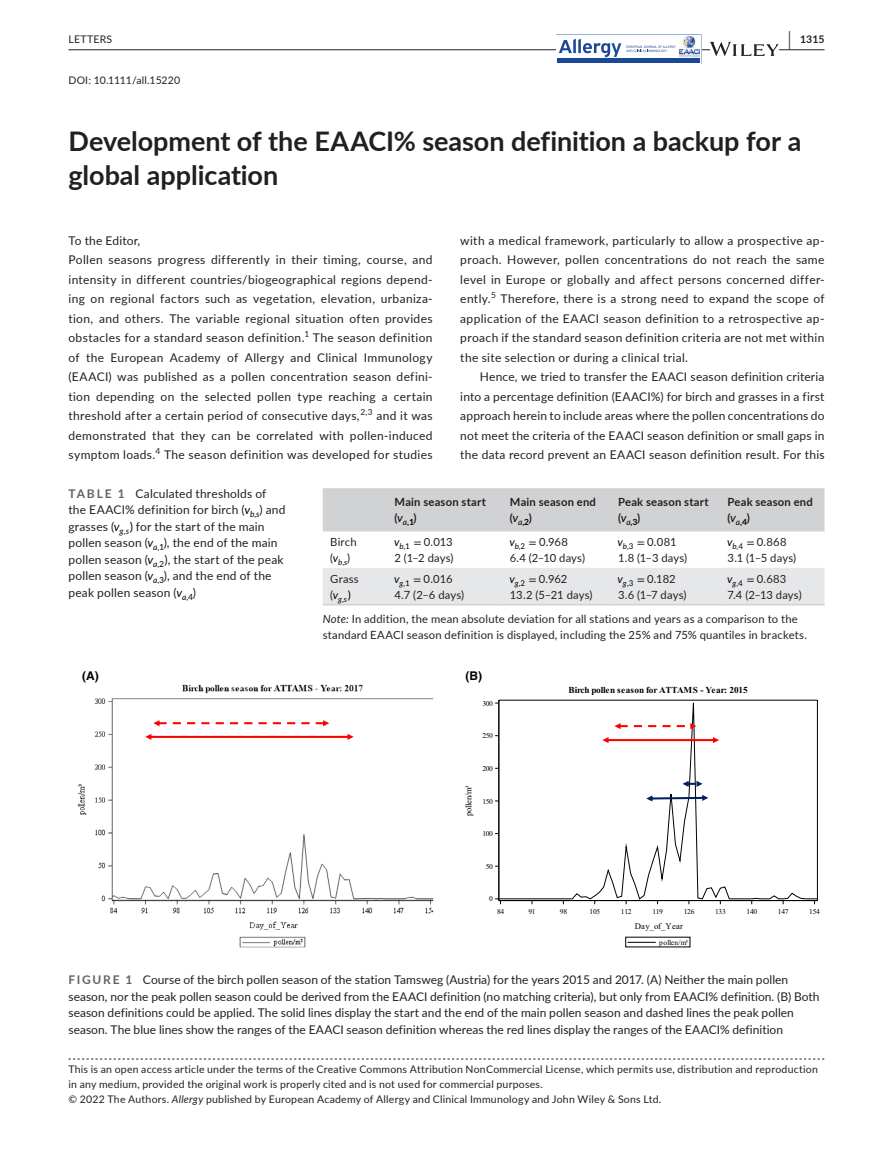
<style>
.page{position:relative;width:893px;height:1174px;background:#fff}
.page>*{position:absolute;margin:0;border:0;box-sizing:border-box;transform-origin:0 0}
.t1{font:700 27px/34.5px "Lato";color:#231f20}
.t2{font:12px/19.5px "Lato";letter-spacing:.015em;color:#231f20;text-align:justify}
.t3{font:700 12px "Helvetica";color:#000}
.t4{font:11.25px/15.8px "Lato";letter-spacing:.015em;color:#231f20}
.t5{font:700 11.25px/15.8px "Lato";letter-spacing:.02em;color:#231f20}
.t6{font:11.25px/15.8px "Lato";letter-spacing:-.005em;color:#231f20}
.t7{font:10.5px/15px "Lato";letter-spacing:.02em;color:#231f20}
.t8{font:700 10.5px "Lato";color:#231f20}
.t9{font:700 9.15px "Times New Roman";color:#000}
.t10{font:8.7px "Times New Roman";letter-spacing:-.04em;color:#000}
.t11{font:8.55px "Times New Roman";letter-spacing:.015em;color:#000}
.t12{font:8.4px "Lato";color:#231f20}
.t13{font:italic 7.95px "Lato";color:#000}
.t14{font:7.5px "Times New Roman";letter-spacing:-.04em;color:#000}
.t15{font:7.5px "Times New Roman";letter-spacing:-.015em;color:#000}
.s1{font-size:19.5px}
.s2{font-weight:700;color:#636366}
.s3{font-style:italic;color:#000}
.s4{color:#000}
.s5{font-weight:400;font-style:italic;font-size:12px;color:#000}
.s6{font-family:"STIX Math";color:#000}
.s7{font-style:normal}
.s8{font-style:italic}
</style>
<div class="page">
<hr style="left:68px;top:49px;width:756px;height:1px;background:#231f20">
<svg style="left:556px;top:34px;width:145px;height:29px"></svg>
<div style="left:558px;top:58px;width:142px;height:5px;background:#1b4896"></div>
<img style="left:679px;top:35px;width:22px;height:22px">
<svg style="left:710px;top:42px;width:69px;height:14px"></svg>
<svg style="left:68px;top:1058px;width:756px;height:1px"></svg>
<div style="left:323px;top:488px;width:501px;height:43px;background:#d1d2d4"></div>
<div style="left:323px;top:568px;width:501px;height:36px;background:#e6e7e9"></div>
<hr style="left:323px;top:604px;width:64px;height:1px;background:#d1d2d4">
<hr style="left:387px;top:604px;width:115px;height:1px;background:#d1d2d4">
<hr style="left:502px;top:604px;width:109px;height:1px;background:#d1d2d4">
<hr style="left:610px;top:604px;width:110px;height:1px;background:#d1d2d4">
<hr style="left:720px;top:604px;width:104px;height:1px;background:#d1d2d4">
<img style="left:77px;top:684px;width:357px;height:264px">
<svg style="left:495px;top:699px;width:323px;height:249px"></svg>
<svg style="left:500px;top:701px;width:317px;height:198px"></svg>
<hr style="left:817px;top:700px;width:1px;height:200px;background:#000">
<hr style="left:499px;top:700px;width:318px;height:1px;background:#000">
<hr style="left:499px;top:900px;width:318px;height:1px;background:#000">
<hr style="left:499px;top:700px;width:1px;height:200px;background:#000">
<svg style="left:495px;top:898px;width:6px;height:6px"></svg>
<div style="left:625px;top:937px;width:65px;height:10px;background:#fff"></div>
<svg style="left:628px;top:942px;width:27px;height:1px"></svg>
<svg style="left:145px;top:734px;width:209px;height:6px"></svg>
<svg style="left:153px;top:720px;width:176px;height:6px"></svg>
<svg style="left:646px;top:795px;width:62px;height:6px"></svg>
<svg style="left:682px;top:780px;width:20px;height:7px"></svg>
<svg style="left:614px;top:723px;width:82px;height:6px"></svg>
<svg style="left:602px;top:737px;width:117px;height:6px"></svg>
<p class="t7" style="left:68px;top:31px;width:45px">LETTERS</p>
<p class="t8" style="left:789px;top:31px;width:37px"><span class="s1">|</span> 1315</p>
<p class="t7" style="left:68px;top:72px;width:113px">DOI: 10.1111/all.15220</p>
<h1 class="t1" style="left:68px;top:123px;width:734px">Development of the EAACI% season definition a backup for a global application</h1>
<p class="t2" style="left:68px;top:230px;width:366px;text-align:left">To the Editor,<br>Pollen seasons progress differently in their timing, course, and intensity in different countries/biogeographical regions depend&shy;ing on regional factors such as vegetation, elevation, urbaniza&shy;tion, and others. The variable regional situation often provides obstacles for a standard season definition.</p>
<p class="t12" style="left:304px;top:328px;width:6px">1</p>
<p class="t2" style="left:68px;top:327px;width:366px;text-indent:244px">The season definition of the European Academy of Allergy and Clinical Immunology (EAACI) was published as a pollen concentration season defini&shy;tion depending on the selected pollen type reaching a certain threshold after a certain period of consecutive days,</p>
<p class="t12" style="left:360px;top:406px;width:14px">2,3</p>
<p class="t2" style="left:68px;top:405px;width:366px;text-indent:308px">and it was demonstrated that they can be correlated with pollen-induced symptom loads.</p>
<p class="t12" style="left:156px;top:445px;width:6px">4</p>
<p class="t2" style="left:164px;top:444px;width:270px">The season definition was developed for studies</p>
<p class="t2" style="left:460px;top:230px;width:366px">with a medical framework, particularly to allow a prospective ap&shy;proach. However, pollen concentrations do not reach the same level in Europe or globally and affect persons concerned differ&shy;ently.<sup>5</sup> Therefore, there is a strong need to expand the scope of application of the EAACI season definition to a retrospective ap&shy;proach if the standard season definition criteria are not met within the site selection or during a clinical trial.</p>
<p class="t2" style="left:460px;top:366px;width:366px;text-indent:20px">Hence, we tried to transfer the EAACI season definition criteria into a percentage definition (EAACI%) for birch and grasses in a first approach herein to include areas where the pollen concentrations do not meet the criteria of the EAACI season definition or small gaps in the data record prevent an EAACI season definition result. For this</p>
<p class="t2" style="left:68px;top:485px;width:219px;line-height:16.5px;text-align:left"><span class="s2">TABLE 1</span> Calculated thresholds of the EAACI% definition for birch (<span class="s3">v</span><sub>b</sub><sub>,</sub><sub>s</sub>) and grasses (<span class="s3">v</span><sub>g</sub><sub>,</sub><sub>s</sub><span class="s4">)</span> for the start of the main pollen season (<span class="s3">v</span><sub>a</sub><sub>,1</sub>), the end of the main pollen season (<span class="s3">v</span><sub>a</sub><sub>,2</sub> ), the start of the peak pollen season (<span class="s3">v</span><sub>a</sub><sub>,3</sub>), and the end of the peak pollen season (<span class="s3">v</span><sub>a</sub><sub>,4</sub>)</p>
<p class="t5" style="left:394px;top:494px;width:93px">Main season start (<span class="s5">v</span><sub>a</sub><sub>,1</sub>)</p>
<p class="t5" style="left:510px;top:494px;width:88px">Main season end (<span class="s5">v</span><sub>a</sub><sub>,2</sub>)</p>
<p class="t5" style="left:618px;top:494px;width:92px">Peak season start (<span class="s5">v</span><sub>a</sub><sub>,3</sub>)</p>
<p class="t5" style="left:727px;top:494px;width:87px">Peak season end (<span class="s5">v</span><sub>a</sub><sub>,4</sub>)</p>
<p class="t4" style="left:330px;top:534px;width:28px">Birch (<span class="s3">v</span><sub>b</sub><sub>,</sub><sub>s</sub>)</p>
<p class="t4" style="left:394px;top:534px;width:61px"><span class="s3">v</span><sub>b</sub><sub>,1</sub> <span class="s6">=</span> 0.013<br>2 (1–2 days)</p>
<p class="t4" style="left:509px;top:534px;width:77px"><span class="s3">v</span><sub>b</sub><sub>,2</sub> <span class="s6">=</span> 0.968<br>6.4 (2–10 days)</p>
<p class="t4" style="left:618px;top:534px;width:71px"><span class="s3">v</span><sub>b</sub><sub>,3</sub> <span class="s6">=</span> 0.081<br>1.8 (1–3 days)</p>
<p class="t4" style="left:727px;top:534px;width:70px"><span class="s3">v</span><sub>b</sub><sub>,4</sub> <span class="s6">=</span> 0.868<br>3.1 (1–5 days)</p>
<p class="t4" style="left:330px;top:570px;width:30px">Grass</p>
<p class="t13" style="left:330px;top:595px;width:23px"><sup>(</sup><sup>v</sup>g<span class="s7">,</span>s<sup>)</sup></p>
<p class="t4" style="left:394px;top:570px;width:72px"><span class="s3">v</span><sub>g</sub><sub>,1</sub> <span class="s6">=</span> 0.016<br>4.7 (2–6 days)</p>
<p class="t6" style="left:509px;top:570px;width:85px"><span class="s3">v</span><sub>g</sub><sub>,2</sub> <span class="s6">=</span> 0.962<br>13.2 (5–21 days)</p>
<p class="t4" style="left:618px;top:570px;width:70px"><span class="s3">v</span><sub>g</sub><sub>,3</sub> <span class="s6">=</span> 0.182<br>3.6 (1–7 days)</p>
<p class="t4" style="left:727px;top:570px;width:76px"><span class="s3">v</span><sub>g</sub><sub>,4</sub> <span class="s6">=</span> 0.683<br>7.4 (2–13 days)</p>
<p class="t4" style="left:323px;top:611px;width:486px"><span class="s8">Note:</span> In addition, the mean absolute deviation for all stations and years as a comparison to the standard EAACI season definition is displayed, including the 25% and 75% quantiles in brackets.</p>
<p class="t3" style="left:82px;top:668px;width:18px">(A)</p>
<p class="t3" style="left:465px;top:668px;width:18px">(B)</p>
<p class="t14" style="left:482px;top:698px;width:12px">300</p>
<p class="t14" style="left:482px;top:730px;width:12px">250</p>
<p class="t10" style="left:463px;top:816px;width:32px;rotate:-90deg">pollen/m³</p>
<p class="t14" style="left:482px;top:763px;width:12px">200</p>
<p class="t14" style="left:482px;top:796px;width:12px">150</p>
<p class="t14" style="left:482px;top:828px;width:12px">100</p>
<p class="t14" style="left:486px;top:861px;width:9px">50</p>
<p class="t14" style="left:489px;top:894px;width:5px">0</p>
<p class="t9" style="left:568px;top:683px;width:181px">Birch pollen season for ATTAMS - Year: 2015</p>
<p class="t14" style="left:497px;top:906px;width:9px">84</p>
<p class="t14" style="left:528px;top:906px;width:9px">91</p>
<p class="t14" style="left:560px;top:906px;width:9px">98</p>
<p class="t14" style="left:589px;top:906px;width:12px">105</p>
<p class="t14" style="left:621px;top:906px;width:12px">112</p>
<p class="t14" style="left:652px;top:906px;width:12px">119</p>
<p class="t14" style="left:684px;top:906px;width:12px">126</p>
<p class="t14" style="left:715px;top:906px;width:12px">133</p>
<p class="t14" style="left:746px;top:906px;width:12px">140</p>
<p class="t14" style="left:778px;top:906px;width:12px">147</p>
<p class="t14" style="left:809px;top:906px;width:12px">154</p>
<p class="t11" style="left:635px;top:920px;width:50px">Day_of_Year</p>
<p class="t15" style="left:659px;top:937px;width:30px">pollen/m³</p>
<p class="t2" style="left:68px;top:971px;width:753px;line-height:16.5px;text-align:left"><span class="s2">FIGURE 1</span> Course of the birch pollen season of the station Tamsweg (Austria) for the years 2015 and 2017. (A) Neither the main pollen season, nor the peak pollen season could be derived from the EAACI definition (no matching criteria), but only from EAACI% definition. (B) Both season definitions could be applied. The solid lines display the start and the end of the main pollen season and dashed lines the peak pollen season. The blue lines show the ranges of the EAACI season definition whereas the red lines display the ranges of the EAACI% definition</p>
<p class="t7" style="left:68px;top:1061px;width:751px">This is an open access article under the terms of the Creative Commons Attribution NonCommercial License, which permits use, distribution and reproduction in any medium, provided the original work is properly cited and is not used for commercial purposes.<br>© 2022 The Authors. <span class="s8">Allergy</span> published by European Academy of Allergy and Clinical Immunology and John Wiley &amp; Sons Ltd.</p>
</div>
